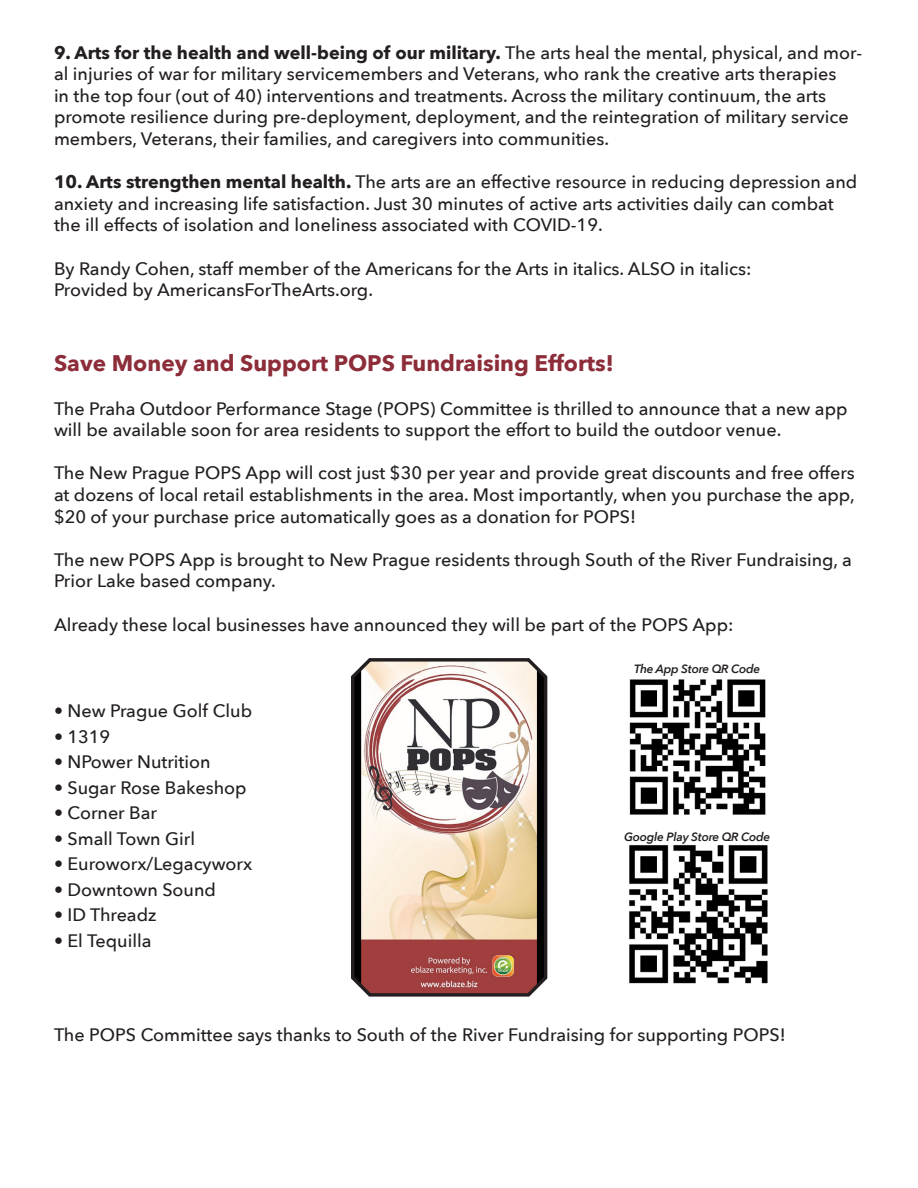
<style>
.page{position:relative;width:918px;height:1188px;background:#fff}
.page>*{position:absolute;margin:0;border:0;box-sizing:border-box;transform-origin:0 0}
.t1{font:700 22.5px "Avenir Next";color:#8d2d3a}
.t2{font:500 18px/21.6px "Avenir Next";color:#231f20}
.t3{font:italic 600 12px "Avenir Next";letter-spacing:-.02em;color:#231f20}
.s1{font-weight:700}
</style>
<div class="page">
<svg style="left:351px;top:658px;width:197px;height:339px"></svg>
<img style="left:629px;top:679px;width:137px;height:136px">
<img style="left:629px;top:845px;width:139px;height:139px">
<p class="t2" style="left:54px;top:41px;width:810px"><span class="s1">9. Arts for the health and well-being of our military.</span> The arts heal the mental, physical, and mor&shy;al injuries of war for military servicemembers and Veterans, who rank the creative arts therapies<br>in the top four (out of 40) interventions and treatments. Across the military continuum, the arts promote resilience during pre-deployment, deployment, and the reintegration of military service members, Veterans, their families, and caregivers into communities.</p>
<p class="t2" style="left:54px;top:170px;width:805px"><span class="s1">10. Arts strengthen mental health.</span> The arts are an effective resource in reducing depression and anxiety and increasing life satisfaction. Just 30 minutes of active arts activities daily can combat the ill effects of isolation and loneliness associated with COVID-19.</p>
<p class="t2" style="left:54px;top:257px;width:699px">By Randy Cohen, staff member of the Americans for the Arts in italics. ALSO in italics:</p>
<p class="t2" style="left:54px;top:278px;width:321px">Provided by AmericansForTheArts.org.</p>
<p class="t1" style="left:54px;top:344px;width:561px">Save Money and Support POPS Fundraising Efforts!</p>
<p class="t2" style="left:54px;top:397px;width:795px">The Praha Outdoor Performance Stage (POPS) Committee is thrilled to announce that a new app will be available soon for area residents to support the effort to build the outdoor venue.</p>
<p class="t2" style="left:54px;top:462px;width:802px;text-align:justify">The New Prague POPS App will cost just $30 per year and provide great discounts and free offers at dozens of local retail establishments in the area. Most importantly, when you purchase the app, $20 of your purchase price automatically goes as a donation for POPS!</p>
<p class="t2" style="left:54px;top:548px;width:800px">The new POPS App is brought to New Prague residents through South of the River Fundraising, a<br>Prior Lake based company.</p>
<p class="t2" style="left:54px;top:613px;width:681px">Already these local businesses have announced they will be part of the POPS App:</p>
<p class="t2" style="left:54px;top:700px;width:200px">• New Prague Golf Club</p>
<p class="t2" style="left:54px;top:725px;width:58px">• 1319</p>
<p class="t2" style="left:54px;top:751px;width:158px">• NPower Nutrition</p>
<p class="t2" style="left:54px;top:776px;width:194px">• Sugar Rose Bakeshop</p>
<p class="t2" style="left:54px;top:802px;width:105px">• Corner Bar</p>
<p class="t2" style="left:54px;top:827px;width:143px">• Small Town Girl</p>
<p class="t2" style="left:54px;top:853px;width:200px">• Euroworx/Legacyworx</p>
<p class="t2" style="left:54px;top:878px;width:163px">• Downtown Sound</p>
<p class="t2" style="left:54px;top:904px;width:104px">• ID Threadz</p>
<p class="t2" style="left:54px;top:929px;width:99px">• El Tequilla</p>
<p class="t3" style="left:634px;top:658px;width:127px">The App Store QR Code</p>
<p class="t3" style="left:624px;top:827px;width:148px">Google Play Store QR Code</p>
<p class="t2" style="left:54px;top:1023px;width:733px">The POPS Committee says thanks to South of the River Fundraising for supporting POPS!</p>
</div>
